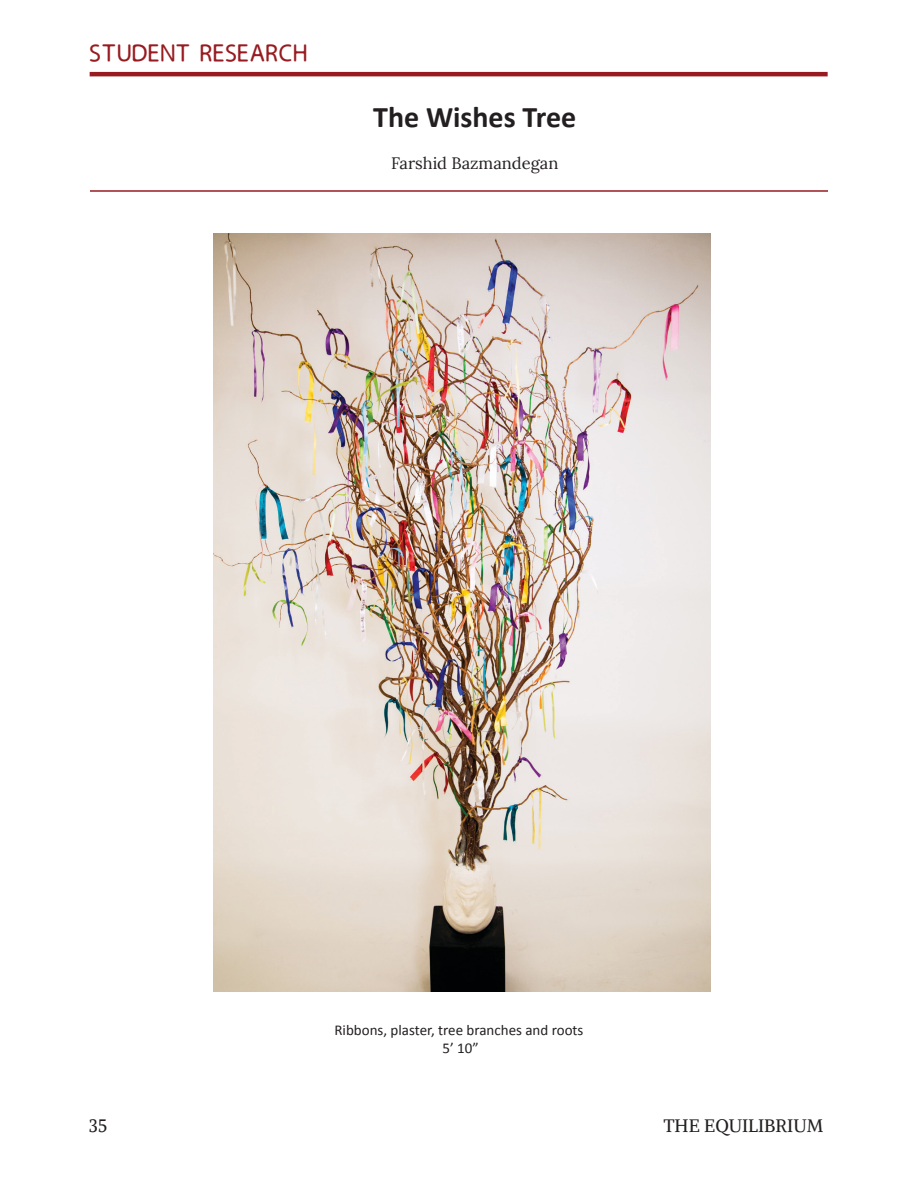
<style>
.page{position:relative;width:918px;height:1188px;background:#fff}
.page>*{position:absolute;margin:0;border:0;box-sizing:border-box;transform-origin:0 0}
.Paper_Title{font:700 30px "Calibri";color:#231f20}
.t1{font:18px "Alike";color:#231f20}
.t2{font:18px "Liquide";color:#971b20}
.t3{font:16.5px "Lora";color:#231f20}
.t4{font:15px "Calibri";color:#231f20}
</style>
<div class="page">
<hr style="left:90px;top:190px;width:738px;height:2px;background:#971b20">
<img style="left:213px;top:234px;width:498px;height:758px">
<hr style="left:90px;top:72px;width:738px;height:4px;background:#971b20">
<p class="t2" style="left:89px;top:45px;width:220px">STUDENT RESEARCH</p>
<p class="Paper_Title" style="left:373px;top:98px;width:205px">The Wishes Tree</p>
<p class="t3" style="left:391px;top:151px;width:169px">Farshid Bazmandegan</p>
<p class="t4" style="left:335px;top:1021px;width:250px">Ribbons, plaster, tree branches and roots</p>
<p class="t4" style="left:443px;top:1039px;width:38px">5’ 10”</p>
<p class="t1" style="left:89px;top:1114px;width:20px">35</p>
<p class="t1" style="left:663px;top:1114px;width:161px">THE EQUILIBRIUM</p>
</div>
